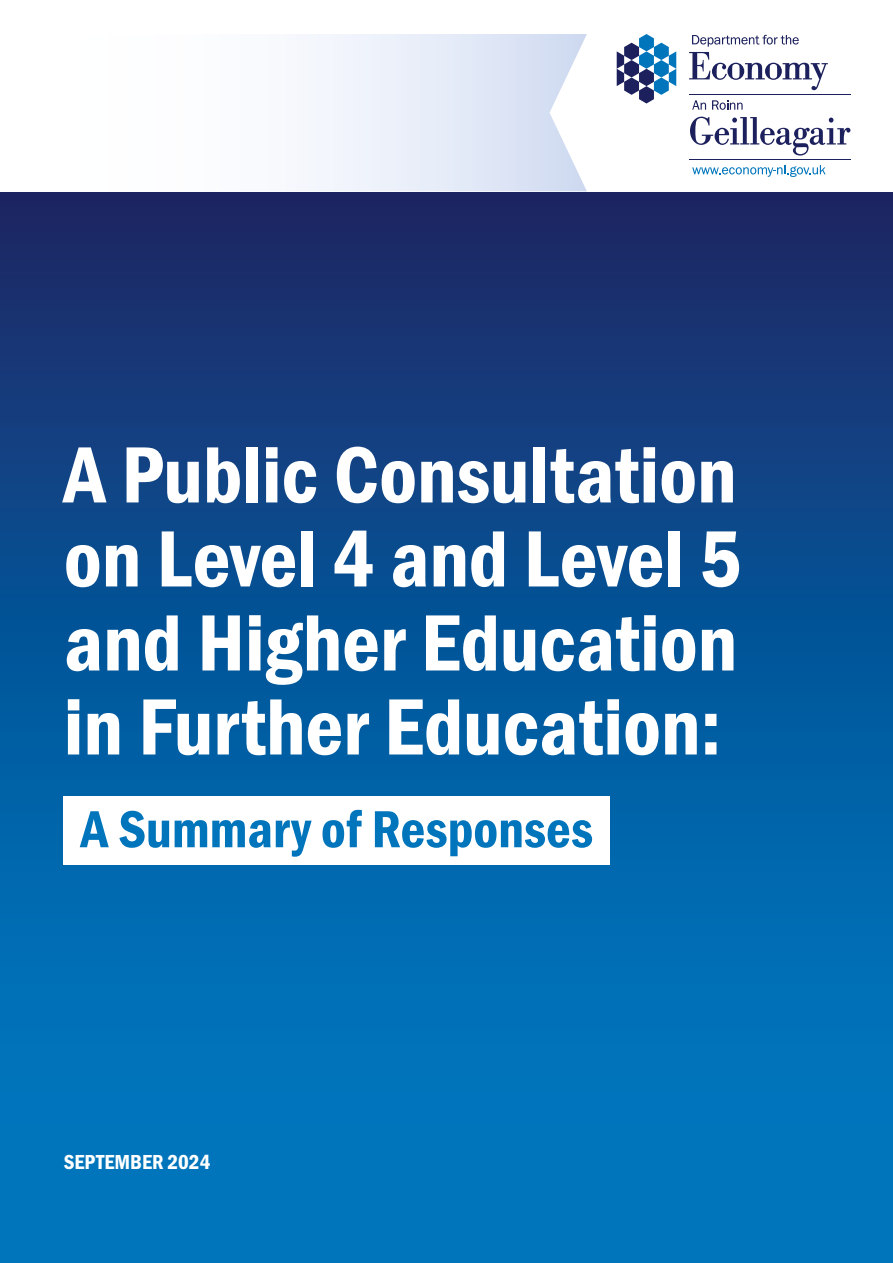
<style>
.page{position:relative;width:893px;height:1263px;background:#fff}
.page>*{position:absolute;margin:0;border:0;box-sizing:border-box;transform-origin:0 0}
.H1_-_Title{font:82.5px/84px "Franklin Gothic URW Con Dem";color:#fff;text-align:justify}
.H1_-_Title-2{font:54px "Franklin Gothic URW Con Dem";color:#0075bc}
.H1_-_Title-3{font:21px "Franklin Gothic URW Con Dem";color:#fff}
</style>
<div class="page">
<div style="left:0;top:162px;width:893px;height:1101px;background:linear-gradient(to bottom,#182a67,#0083cc)"></div>
<div style="left:0;top:0;width:893px;height:191px;background:#fff"></div>
<svg style="left:307px;top:34px;width:280px;height:157px"></svg>
<svg style="left:617px;top:34px;width:59px;height:70px"></svg>
<svg style="left:689px;top:35px;width:139px;height:55px"></svg>
<hr style="left:689px;top:94px;width:161px;height:1px;background:#1c205c">
<svg style="left:692px;top:100px;width:14px;height:10px"></svg>
<svg style="left:712px;top:100px;width:31px;height:10px"></svg>
<svg style="left:690px;top:117px;width:160px;height:39px"></svg>
<hr style="left:689px;top:159px;width:161px;height:1px;background:#1c205c">
<svg style="left:692px;top:165px;width:134px;height:12px"></svg>
<div style="left:64px;top:796px;width:546px;height:69px;background:#fff"></div>
<h1 class="H1_-_Title" style="left:64px;top:429px;width:679px">A Public Consultation on Level 4 and Level 5 and Higher Education in Further Education:</h1>
<h1 class="H1_-_Title-2" style="left:81px;top:793px;width:514px">A Summary of Responses</h1>
<h1 class="H1_-_Title-3" style="left:64px;top:1148px;width:148px">SEPTEMBER 2024</h1>
</div>
